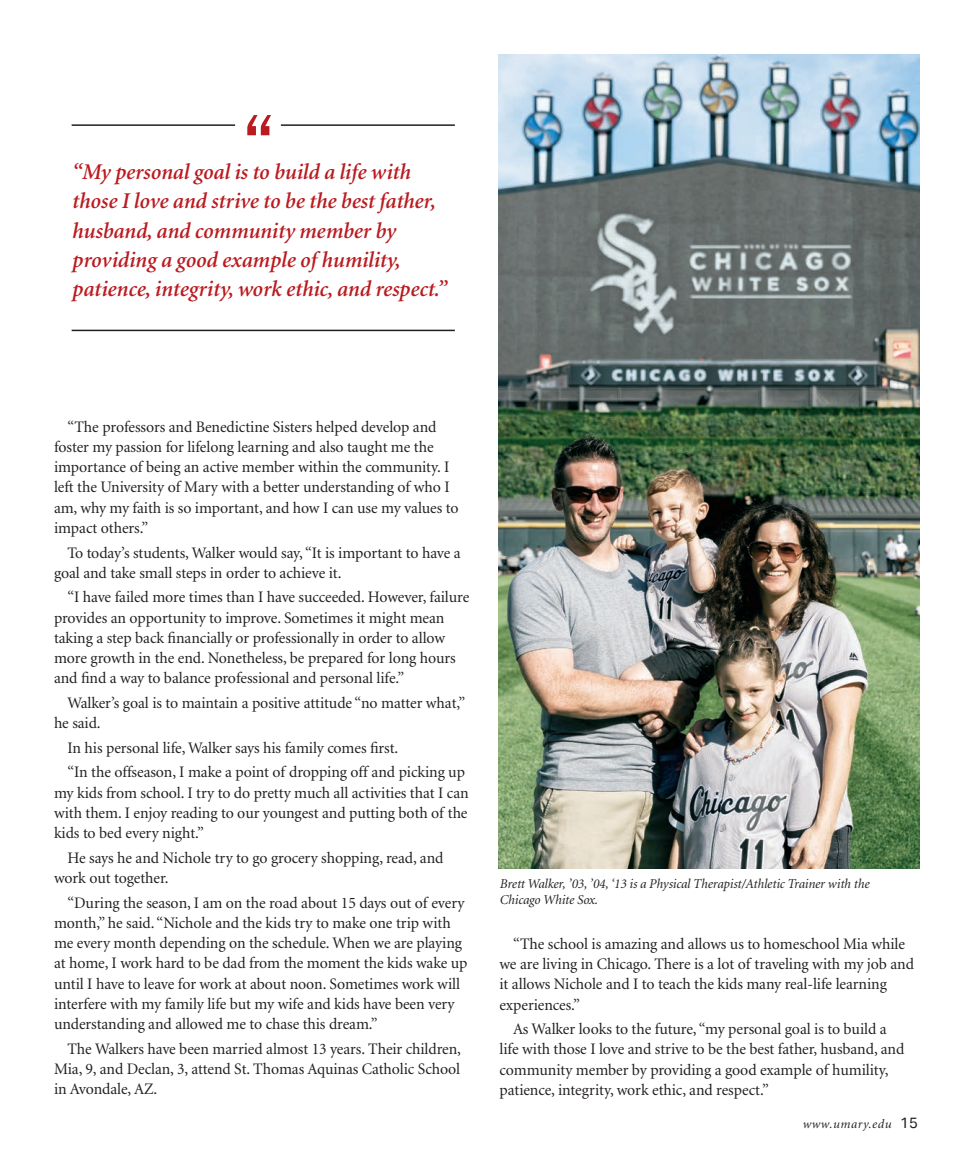
<style>
.page{position:relative;width:972px;height:1161px;background:#fff}
.page>*{position:absolute;margin:0;border:0;box-sizing:border-box;transform-origin:0 0}
.t1{font:italic 600 22.5px/29.2px "Minion";letter-spacing:-.005em;color:#ba1b20}
.t2{font:16.05px/20.2px "Minion";letter-spacing:-.005em;color:#231f20}
.t3{font:italic 13.5px/16.2px "Minion";letter-spacing:-.005em;color:#231f20}
.t4{font:italic 12.75px "Minion";letter-spacing:.05em;color:#231f20}
.s1{font-family:"Aktiv Grotesk";font-style:normal;font-size:15px}
</style>
<div class="page">
<img style="left:498px;top:54px;width:421px;height:815px">
<svg style="left:247px;top:115px;width:24px;height:20px"></svg>
<hr style="left:281px;top:124px;width:174px;height:2px;background:#231f20">
<hr style="left:72px;top:124px;width:163px;height:2px;background:#231f20">
<hr style="left:72px;top:330px;width:383px;height:1px;background:#231f20">
<h1 class="t1" style="left:72px;top:158px;width:377px">“My personal goal is to build a life with those I love and strive to be the best father, husband, and community member by providing a good example of humility, patience, integrity, work ethic, and respect.”</h1>
<p class="t2" style="left:54px;top:417px;width:406px;text-indent:13px">“The professors and Benedictine Sisters helped develop and foster my passion for lifelong learning and also taught me the importance of being an active member within the community. I left the University of Mary with a better understanding of who I am, why my faith is so important, and how I can use my values to impact others.”</p>
<p class="t2" style="left:54px;top:543px;width:408px;text-indent:13px">To today’s students, Walker would say, “It is important to have a goal and take small steps in order to achieve it.</p>
<p class="t2" style="left:54px;top:588px;width:417px;text-indent:13px">“I have failed more times than I have succeeded. However, failure provides an opportunity to improve. Sometimes it might mean taking a step back financially or professionally in order to allow more growth in the end. Nonetheless, be prepared for long hours and find a way to balance professional and personal life.”</p>
<p class="t2" style="left:54px;top:693px;width:413px;text-indent:13px">Walker’s goal is to maintain a positive attitude “no matter what,” he said.</p>
<p class="t2" style="left:68px;top:736px;width:399px;line-height:24.6px">In his personal life, Walker says his family comes first.<br>“In the offseason, I make a point of dropping off and picking up</p>
<p class="t2" style="left:54px;top:783px;width:416px;text-align:justify">my kids from school. I try to do pretty much all activities that I can with them. I enjoy reading to our youngest and putting both of the kids to bed every night.”</p>
<p class="t2" style="left:54px;top:848px;width:391px;text-indent:13px">He says he and Nichole try to go grocery shopping, read, and work out together.</p>
<p class="t2" style="left:54px;top:893px;width:415px;text-indent:13px">“During the season, I am on the road about 15 days out of every month,” he said. “Nichole and the kids try to make one trip with me every month depending on the schedule. When we are playing at home, I work hard to be dad from the moment the kids wake up until I have to leave for work at about noon. Sometimes work will interfere with my family life but my wife and kids have been very understanding and allowed me to chase this dream.”</p>
<p class="t2" style="left:54px;top:1039px;width:409px;text-align:justify;text-indent:13px">The Walkers have been married almost 13 years. Their children, Mia, 9, and Declan, 3, attend St. Thomas Aquinas Catholic School in Avondale, AZ.</p>
<p class="t3" style="left:500px;top:876px;width:371px">Brett Walker, ’03, ’04, ‘13 is a Physical Therapist/Athletic Trainer with the<br>Chicago White Sox.</p>
<p class="t2" style="left:500px;top:934px;width:416px;text-indent:13px">“The school is amazing and allows us to homeschool Mia while we are living in Chicago. There is a lot of traveling with my job and it allows Nichole and I to teach the kids many real-life learning experiences.”</p>
<p class="t2" style="left:500px;top:1019px;width:406px;text-indent:13px">As Walker looks to the future, “my personal goal is to build a life with those I love and strive to be the best father, husband, and community member by providing a good example of humility, patience, integrity, work ethic, and respect.”</p>
<p class="t4" style="left:803px;top:1118px;width:117px">www.umary.edu <span class="s1">15</span></p>
</div>
